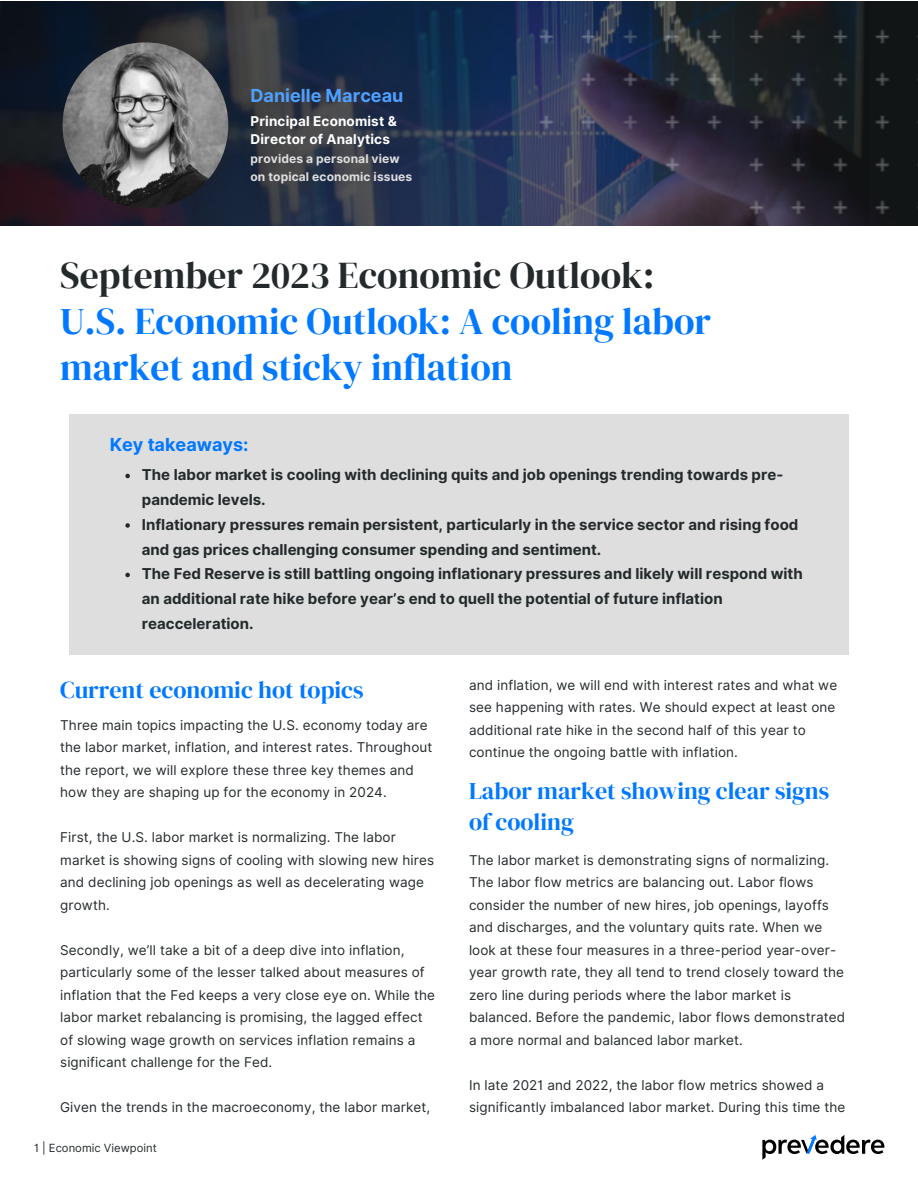
<style>
.page{position:relative;width:918px;height:1188px;background:#fff}
.page>*{position:absolute;margin:0;border:0;box-sizing:border-box;transform-origin:0 0}
.t1{font:37.5px/46.2px "DM Serif Display";color:#0078ff}
.t2{font:37.5px "DM Serif Display";color:#242a2c}
.t3{font:24px "DM Serif Display";color:#0078ff}
.t4{font:700 18px "Inter";color:#4da0ff}
.t5{font:700 18px "Inter";color:#0078ff}
.t6{font:700 15px/24.8px "Inter";color:#242a2c}
.t7{font:13.5px/22.5px "Inter";letter-spacing:.01em;color:#242a2c}
.t8{font:700 13.5px/18px "Inter";letter-spacing:.01em;color:#fff}
.t9{font:700 12px/18px "Inter";letter-spacing:.01em;color:#dedede}
.t10{font:11.25px "Inter";color:#242a2c}
</style>
<div class="page">
<img style="left:0;top:1px;width:918px;height:224px">
<img style="left:50px;top:22px;width:199px;height:200px">
<img style="left:238px;top:81px;width:186px;height:27px">
<img style="left:238px;top:108px;width:208px;height:33px">
<img style="left:238px;top:136px;width:185px;height:50px">
<svg style="left:762px;top:1135px;width:122px;height:25px"></svg>
<img style="left:63px;top:42px;width:165px;height:166px;border-radius:50%">
<div style="left:69px;top:414px;width:780px;height:240px;background:#dedede"></div>
<svg style="left:125px;top:474px;width:5px;height:4px"></svg>
<svg style="left:125px;top:523px;width:5px;height:5px"></svg>
<svg style="left:125px;top:573px;width:5px;height:4px"></svg>
<p class="t4" style="left:251px;top:85px;width:154px">Danielle Marceau</p>
<p class="t8" style="left:251px;top:112px;width:148px">Principal Economist &amp;<br>Director of Analytics</p>
<p class="t9" style="left:251px;top:150px;width:163px">provides a personal view on topical economic issues</p>
<p class="t2" style="left:60px;top:249px;width:596px">September 2023 Economic Outlook:</p>
<p class="t1" style="left:60px;top:298px;width:652px">U.S. Economic Outlook: A cooling labor market and sticky inflation</p>
<p class="t5" style="left:110px;top:434px;width:140px">Key takeaways:</p>
<p class="t6" style="left:142px;top:463px;width:643px">The labor market is cooling with declining quits and job openings trending towards pre&shy;pandemic levels.</p>
<p class="t6" style="left:142px;top:512px;width:658px">Inflationary pressures remain persistent, particularly in the service sector and rising food and gas prices challenging consumer spending and sentiment.</p>
<p class="t6" style="left:142px;top:562px;width:662px">The Fed Reserve is still battling ongoing inflationary pressures and likely will respond with an additional rate hike before year’s end to quell the potential of future inflation reacceleration.</p>
<p class="t3" style="left:60px;top:673px;width:305px">Current economic hot topics</p>
<p class="t7" style="left:469px;top:673px;width:370px">and inflation, we will end with interest rates and what we see happening with rates. We should expect at least one additional rate hike in the second half of this year to continue the ongoing battle with inflation.</p>
<p class="t7" style="left:60px;top:714px;width:374px">Three main topics impacting the U.S. economy today are the labor market, inflation, and interest rates. Throughout the report, we will explore these three key themes and how they are shaping up for the economy in 2024.</p>
<p class="t7" style="left:60px;top:826px;width:375px">First, the U.S. labor market is normalizing. The labor market is showing signs of cooling with slowing new hires and declining job openings as well as decelerating wage growth.</p>
<p class="t7" style="left:60px;top:939px;width:376px">Secondly, we’ll take a bit of a deep dive into inflation, particularly some of the lesser talked about measures of inflation that the Fed keeps a very close eye on. While the labor market rebalancing is promising, the lagged effect of slowing wage growth on services inflation remains a significant challenge for the Fed.</p>
<p class="t7" style="left:60px;top:1096px;width:372px">Given the trends in the macroeconomy, the labor market,</p>
<p class="t3" style="left:469px;top:774px;width:362px">Labor market showing clear signs</p>
<p class="t3" style="left:469px;top:805px;width:106px">of cooling</p>
<p class="t7" style="left:469px;top:849px;width:362px">The labor market is demonstrating signs of normalizing.</p>
<p class="t7" style="left:469px;top:871px;width:378px">The labor flow metrics are balancing out. Labor flows consider the number of new hires, job openings, layoffs and discharges, and the voluntary quits rate. When we look at these four measures in a three-period year-over&shy;year growth rate, they all tend to trend closely toward the zero line during periods where the labor market is balanced. Before the pandemic, labor flows demonstrated a more normal and balanced labor market.</p>
<p class="t7" style="left:469px;top:1074px;width:378px">In late 2021 and 2022, the labor flow metrics showed a significantly imbalanced labor market. During this time the</p>
<p class="t10" style="left:34px;top:1141px;width:124px">1 | Economic Viewpoint</p>
</div>
